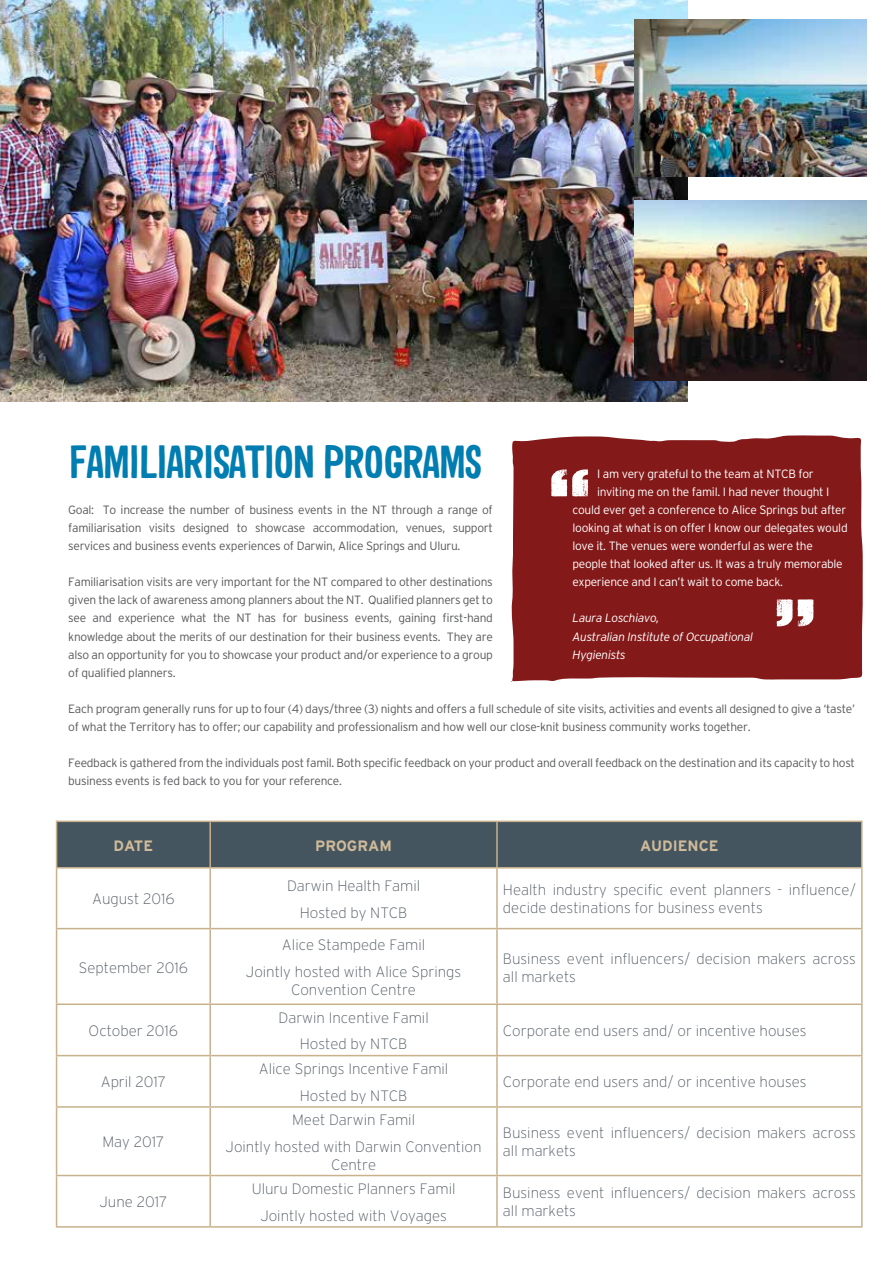
<style>
.page{position:relative;width:893px;height:1263px;background:#fff}
.page>*{position:absolute;margin:0;border:0;box-sizing:border-box;transform-origin:0 0}
.t1{font:700 45px "Sini";letter-spacing:-.025em;color:#007db1}
.t2{font:200 15px/26.5px "Interstate";color:#525b63;text-align:center}
.t3{font:700 15px "Interstate";color:#d0bb99}
.t4{font:300 12px/18px "Interstate";letter-spacing:-.025em;color:#58595b;text-align:justify}
.t5{font:300 12px "Interstate";letter-spacing:-.025em;color:#fff}
.t6{font:italic 300 12px/18px "Interstate";letter-spacing:-.025em;color:#fff}
</style>
<div class="page">
<img style="left:0;top:0;width:688px;height:401px">
<img style="left:634px;top:201px;width:233px;height:180px">
<div style="left:511px;top:435px;width:352px;height:247px;background:#841919"></div>
<img style="left:634px;top:19px;width:233px;height:157px">
<svg style="left:777px;top:599px;width:37px;height:27px"></svg>
<svg style="left:551px;top:469px;width:37px;height:27px"></svg>
<div style="left:57px;top:822px;width:804px;height:45px;background:#455560"></div>
<hr style="left:56px;top:820px;width:154px;height:2px;background:#c8b18b">
<hr style="left:56px;top:822px;width:1px;height:45px;background:#c8b18b">
<hr style="left:210px;top:820px;width:287px;height:2px;background:#c8b18b">
<hr style="left:209px;top:822px;width:2px;height:45px;background:#c8b18b">
<hr style="left:497px;top:820px;width:366px;height:2px;background:#c8b18b">
<hr style="left:496px;top:822px;width:2px;height:45px;background:#c8b18b">
<hr style="left:861px;top:822px;width:2px;height:45px;background:#c8b18b">
<hr style="left:56px;top:867px;width:154px;height:1px;background:#c8b18b">
<hr style="left:56px;top:868px;width:1px;height:60px;background:#c8b18b">
<hr style="left:210px;top:867px;width:287px;height:1px;background:#c8b18b">
<hr style="left:209px;top:868px;width:2px;height:60px;background:#c8b18b">
<hr style="left:497px;top:867px;width:366px;height:1px;background:#c8b18b">
<hr style="left:496px;top:868px;width:2px;height:60px;background:#c8b18b">
<hr style="left:861px;top:868px;width:2px;height:60px;background:#c8b18b">
<hr style="left:56px;top:928px;width:154px;height:1px;background:#c8b18b">
<hr style="left:56px;top:929px;width:1px;height:74px;background:#c8b18b">
<hr style="left:210px;top:928px;width:287px;height:1px;background:#c8b18b">
<hr style="left:209px;top:929px;width:2px;height:74px;background:#c8b18b">
<hr style="left:497px;top:928px;width:366px;height:1px;background:#c8b18b">
<hr style="left:496px;top:929px;width:2px;height:74px;background:#c8b18b">
<hr style="left:861px;top:929px;width:2px;height:74px;background:#c8b18b">
<hr style="left:56px;top:1003px;width:154px;height:2px;background:#c8b18b">
<hr style="left:56px;top:1005px;width:1px;height:50px;background:#c8b18b">
<hr style="left:210px;top:1003px;width:287px;height:2px;background:#c8b18b">
<hr style="left:209px;top:1005px;width:2px;height:50px;background:#c8b18b">
<hr style="left:497px;top:1003px;width:366px;height:2px;background:#c8b18b">
<hr style="left:496px;top:1005px;width:2px;height:50px;background:#c8b18b">
<hr style="left:861px;top:1005px;width:2px;height:50px;background:#c8b18b">
<hr style="left:56px;top:1055px;width:154px;height:1px;background:#c8b18b">
<hr style="left:56px;top:1056px;width:1px;height:50px;background:#c8b18b">
<hr style="left:210px;top:1055px;width:287px;height:1px;background:#c8b18b">
<hr style="left:209px;top:1056px;width:2px;height:50px;background:#c8b18b">
<hr style="left:497px;top:1055px;width:366px;height:1px;background:#c8b18b">
<hr style="left:496px;top:1056px;width:2px;height:50px;background:#c8b18b">
<hr style="left:861px;top:1056px;width:2px;height:50px;background:#c8b18b">
<hr style="left:56px;top:1106px;width:154px;height:2px;background:#c8b18b">
<hr style="left:56px;top:1108px;width:1px;height:67px;background:#c8b18b">
<hr style="left:210px;top:1106px;width:287px;height:2px;background:#c8b18b">
<hr style="left:209px;top:1108px;width:2px;height:67px;background:#c8b18b">
<hr style="left:497px;top:1106px;width:366px;height:2px;background:#c8b18b">
<hr style="left:496px;top:1108px;width:2px;height:67px;background:#c8b18b">
<hr style="left:861px;top:1108px;width:2px;height:67px;background:#c8b18b">
<hr style="left:56px;top:1175px;width:154px;height:1px;background:#c8b18b">
<hr style="left:56px;top:1176px;width:1px;height:50px;background:#c8b18b">
<hr style="left:210px;top:1175px;width:287px;height:1px;background:#c8b18b">
<hr style="left:209px;top:1176px;width:2px;height:50px;background:#c8b18b">
<hr style="left:497px;top:1175px;width:366px;height:1px;background:#c8b18b">
<hr style="left:496px;top:1176px;width:2px;height:50px;background:#c8b18b">
<hr style="left:861px;top:1176px;width:2px;height:50px;background:#c8b18b">
<hr style="left:56px;top:1226px;width:154px;height:1px;background:#c8b18b">
<hr style="left:210px;top:1226px;width:287px;height:1px;background:#c8b18b">
<hr style="left:497px;top:1226px;width:366px;height:1px;background:#c8b18b">
<h1 class="t1" style="left:69px;top:434px;width:414px">FAMILIARISATION PROGRAMS</h1>
<p class="t4" style="left:68px;top:501px;width:426px">Goal: To increase the number of business events in the NT through a range of familiarisation visits designed to showcase accommodation, venues, support services and business events experiences of Darwin, Alice Springs and Uluru.</p>
<p class="t4" style="left:68px;top:573px;width:426px">Familiarisation visits are very important for the NT compared to other destinations given the lack of awareness among planners about the NT. Qualified planners get to see and experience what the NT has for business events, gaining first-hand knowledge about the merits of our destination for their business events. They are also an opportunity for you to showcase your product and/or experience to a group of qualified planners.</p>
<p class="t5" style="left:597px;top:467px;width:218px">I am very grateful to the team at NTCB for</p>
<p class="t5" style="left:597px;top:485px;width:234px">inviting me on the famil. I had never thought I</p>
<p class="t5" style="left:572px;top:503px;width:275px">could ever get a conference to Alice Springs but after</p>
<p class="t5" style="left:572px;top:521px;width:277px">looking at what is on offer I know our delegates would</p>
<p class="t5" style="left:572px;top:539px;width:242px">love it. The venues were wonderful as were the</p>
<p class="t5" style="left:572px;top:557px;width:272px">people that looked after us. It was a truly memorable</p>
<p class="t5" style="left:572px;top:575px;width:212px">experience and I can’t wait to come back.</p>
<p class="t6" style="left:572px;top:609px;width:182px">Laura Loschiavo,<br>Australian Institute of Occupational<br>Hygienists</p>
<p class="t4" style="left:68px;top:699px;width:788px">Each program generally runs for up to four (4) days/three (3) nights and offers a full schedule of site visits, activities and events all designed to give a ‘taste’ of what the Territory has to offer; our capability and professionalism and how well our close-knit business community works together.</p>
<p class="t4" style="left:68px;top:753px;width:788px">Feedback is gathered from the individuals post famil. Both specific feedback on your product and overall feedback on the destination and its capacity to host business events is fed back to you for your reference.</p>
<p class="t3" style="left:114px;top:837px;width:41px">DATE</p>
<p class="t3" style="left:315px;top:837px;width:78px">PROGRAM</p>
<p class="t3" style="left:640px;top:837px;width:80px">AUDIENCE</p>
<p class="t2" style="left:92px;top:886px;width:84px">August 2016</p>
<p class="t2" style="left:79px;top:954px;width:111px">September 2016</p>
<p class="t2" style="left:89px;top:1017px;width:91px">October 2016</p>
<p class="t2" style="left:101px;top:1069px;width:67px">April 2017</p>
<p class="t2" style="left:102px;top:1129px;width:63px">May 2017</p>
<p class="t2" style="left:100px;top:1189px;width:69px">June 2017</p>
<p class="t2" style="left:287px;top:872px;width:135px">Darwin Health Famil<br>Hosted by NTCB</p>
<p class="t2" style="left:503px;top:881px;width:354px;line-height:18px;text-align:left">Health industry specific event planners - influence/ decide destinations for business events</p>
<p class="t2" style="left:246px;top:932px;width:217px">Alice Stampede Famil<br>Jointly hosted with Alice Springs</p>
<p class="t2" style="left:291px;top:976px;width:126px">Convention Centre</p>
<p class="t2" style="left:278px;top:1004px;width:152px">Darwin Incentive Famil<br>Hosted by NTCB</p>
<p class="t2" style="left:259px;top:1055px;width:191px">Alice Springs Incentive Famil<br>Hosted by NTCB</p>
<p class="t2" style="left:226px;top:1106px;width:257px">Meet Darwin Famil<br>Jointly hosted with Darwin Convention</p>
<p class="t2" style="left:331px;top:1151px;width:47px">Centre</p>
<p class="t2" style="left:503px;top:949px;width:354px;line-height:18px;text-align:left">Business event influencers/ decision makers across all markets</p>
<p class="t2" style="left:503px;top:1017px;width:305px">Corporate end users and/ or incentive houses</p>
<p class="t2" style="left:503px;top:1069px;width:305px">Corporate end users and/ or incentive houses</p>
<p class="t2" style="left:503px;top:1124px;width:354px;line-height:18px;text-align:left">Business event influencers/ decision makers across all markets</p>
<p class="t2" style="left:252px;top:1175px;width:205px">Uluru Domestic Planners Famil<br>Jointly hosted with Voyages</p>
<p class="t2" style="left:503px;top:1184px;width:354px;line-height:18px;text-align:left">Business event influencers/ decision makers across all markets</p>
</div>
